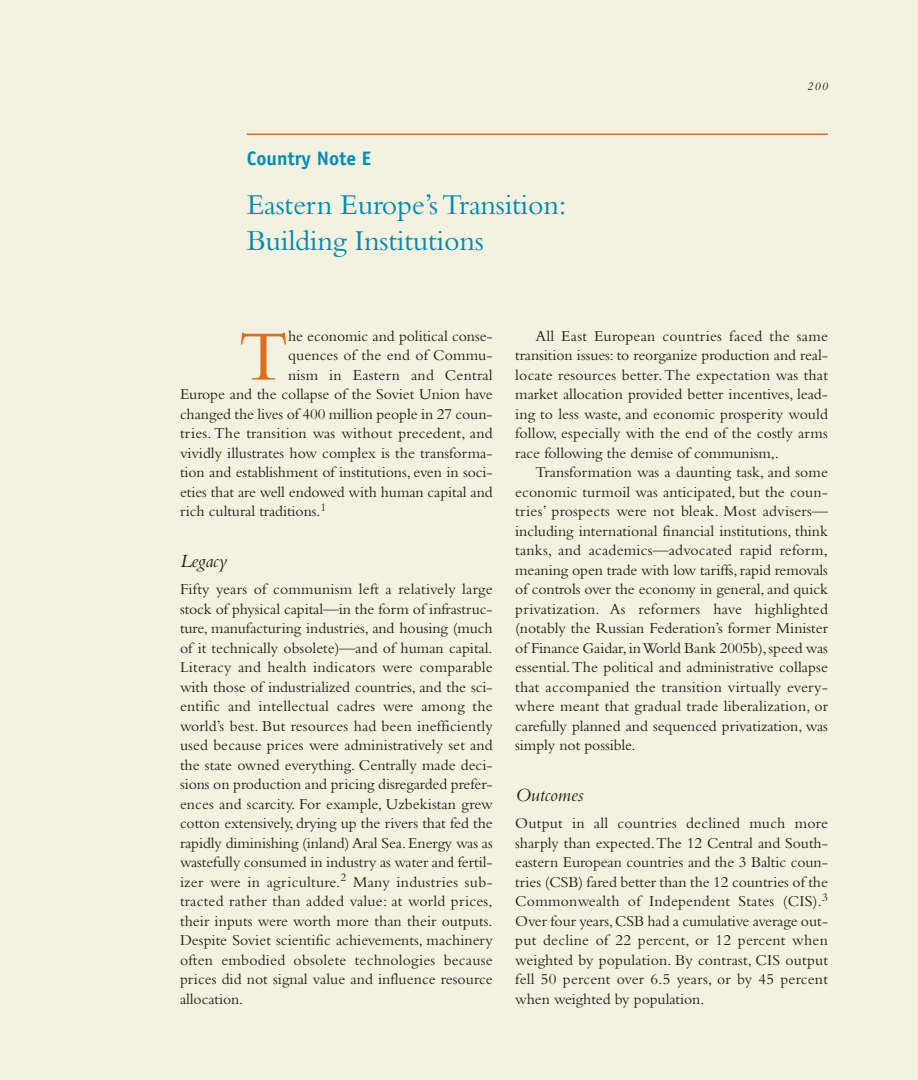
<style>
.page{position:relative;width:918px;height:1080px;background:#f3f1df}
.page>*{position:absolute;margin:0;border:0;box-sizing:border-box;transform-origin:0 0}
.t1{font:73.65px "Bembo";color:#dd6e1c}
.t2{font:30px/36px "Bembo";letter-spacing:-.01em;color:#008bb0}
.t3{font:italic 19.5px "Bembo";color:#231f20}
.t4{font:700 19.5px "Officina Sans";color:#008bb0}
.t5{font:15.75px/19.5px "Bembo";letter-spacing:-.005em;color:#231f20;text-align:justify}
.t6{font:15.75px "Bembo";letter-spacing:.015em;color:#231f20}
.t7{font:italic 12px "Bembo";color:#231f20}
</style>
<div class="page">
<hr style="left:247px;top:134px;width:581px;height:1px;background:#dd6e1c">
<p class="t4" style="left:247px;top:151px;width:126px">Country Note E</p>
<h2 class="t2" style="left:247px;top:190px;width:321px">Eastern Europe’s Transition:<br>Building Institutions</h2>
<p class="t7" style="left:807px;top:82px;width:22px">200</p>
<h1 class="t1" style="left:238px;top:330px;width:51px">T</h1>
<p class="t5" style="left:288px;top:327px;width:206px">he economic and political conse-</p>
<p class="t5" style="left:288px;top:347px;width:206px">quences of the end of Commu-</p>
<p class="t6" style="left:288px;top:369px;width:206px">nism in Eastern and Central</p>
<p class="t5" style="left:180px;top:386px;width:314px">Europe and the collapse of the Soviet Union have</p>
<p class="t5" style="left:180px;top:405px;width:314px">changed the lives of 400 million people in 27 coun-</p>
<p class="t6" style="left:180px;top:427px;width:314px">tries. The transition was without precedent, and</p>
<p class="t5" style="left:180px;top:444px;width:314px">vividly illustrates how complex is the transforma-</p>
<p class="t5" style="left:180px;top:464px;width:314px">tion and establishment of institutions, even in soci-</p>
<p class="t5" style="left:180px;top:483px;width:314px">eties that are well endowed with human capital and</p>
<p class="t5" style="left:180px;top:503px;width:148px">rich cultural traditions.<sup>1</sup></p>
<p class="t3" style="left:180px;top:554px;width:49px">Legacy</p>
<p class="t5" style="left:180px;top:581px;width:314px">Fifty years of communism left a relatively large stock of physical capital—in the form of infrastruc&shy;ture, manufacturing industries, and housing (much of it technically obsolete)—and of human capital.<br>Literacy and health indicators were comparable with those of industrialized countries, and the sci&shy;entific and intellectual cadres were among the world’s best. But resources had been inefficiently used because prices were administratively set and the state owned everything. Centrally made deci&shy;sions on production and pricing disregarded prefer&shy;ences and scarcity. For example, Uzbekistan grew cotton extensively, drying up the rivers that fed the rapidly diminishing (inland) Aral Sea.Energy was as wastefully consumed in industry as water and fertil&shy;izer were in agriculture.<sup>2</sup> Many industries sub&shy;tracted rather than added value: at world prices, their inputs were worth more than their outputs.<br>Despite Soviet scientific achievements, machinery often embodied obsolete technologies because prices did not signal value and influence resource allocation.</p>
<p class="t5" style="left:515px;top:327px;width:314px;text-indent:20px">All East European countries faced the same transition issues: to reorganize production and real&shy;locate resources better.The expectation was that market allocation provided better incentives, lead&shy;ing to less waste, and economic prosperity would follow, especially with the end of the costly arms race following the demise of communism,.</p>
<p class="t5" style="left:515px;top:464px;width:314px;text-indent:20px">Transformation was a daunting task, and some economic turmoil was anticipated, but the coun&shy;tries’ prospects were not bleak. Most advisers— including international financial institutions, think tanks, and academics—advocated rapid reform, meaning open trade with low tariffs, rapid removals of controls over the economy in general, and quick privatization. As reformers have highlighted (notably the Russian Federation’s former Minister of Finance Gaidar,in World Bank 2005b),speed was essential.The political and administrative collapse that accompanied the transition virtually every&shy;where meant that gradual trade liberalization, or carefully planned and sequenced privatization, was simply not possible.</p>
<p class="t3" style="left:515px;top:788px;width:70px">Outcomes</p>
<p class="t5" style="left:515px;top:815px;width:314px">Output in all countries declined much more sharply than expected.The 12 Central and South&shy;eastern European countries and the 3 Baltic coun&shy;tries (CSB) fared better than the 12 countries of the Commonwealth of Independent States (CIS).<sup>3<br></sup>Over four years,CSB had a cumulative average out&shy;put decline of 22 percent, or 12 percent when weighted by population. By contrast, CIS output fell 50 percent over 6.5 years, or by 45 percent when weighted by population.</p>
</div>
